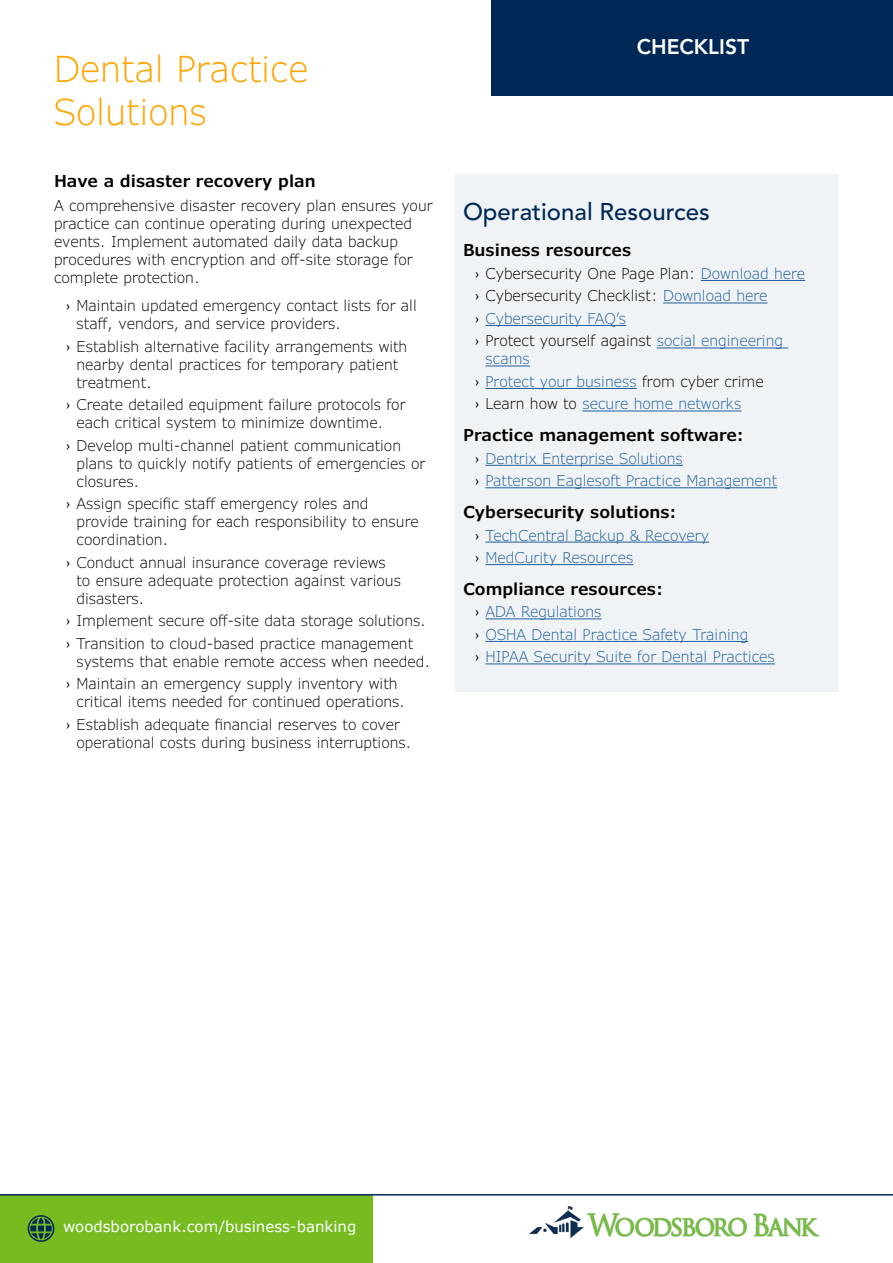
<style>
.page{position:relative;width:893px;height:1263px;background:#fff}
.page>*{position:absolute;margin:0;border:0;box-sizing:border-box;transform-origin:0 0}
.Main_heading{font:300 36px/43.2px "Verdana Pro";color:#ffa400}
.Sub_heading{font:500 24px "Avenir LT Pro";color:#002856}
.t1{font:800 21px "Avenir LT Pro";color:#fff}
.Sub_Sub_head{font:600 16.5px "Verdana Pro";color:#000}
.Main_content{font:300 15px/18px "Verdana Pro";color:#000}
.t2{font:300 15px "Verdana Pro";color:#215e9e}
.t3{font:15px "Verdana";color:#fff}
.s1{font-family:"Serrano Pro";font-weight:400}
.s2{color:#215e9e}
.s3{font-family:"Serrano Pro";font-weight:400;color:#000}
.s4{color:#000}
</style>
<div class="page">
<div style="left:491px;top:1px;width:402px;height:95px;background:#002856"></div>
<img style="left:530px;top:1206px;width:288px;height:31px">
<div style="left:0;top:1195px;width:372px;height:68px;background:#76bc21"></div>
<svg style="left:28px;top:1215px;width:26px;height:27px"></svg>
<hr style="left:0;top:1194px;width:893px;height:1px;background:#002856">
<div style="left:455px;top:174px;width:384px;height:518px;background:#eff3f5"></div>
<hr style="left:701px;top:280px;width:104px;height:1px;background:#215e9e">
<hr style="left:663px;top:303px;width:104px;height:1px;background:#215e9e">
<hr style="left:485px;top:325px;width:141px;height:1px;background:#215e9e">
<hr style="left:657px;top:348px;width:131px;height:1px;background:#215e9e">
<hr style="left:485px;top:366px;width:45px;height:1px;background:#215e9e">
<hr style="left:485px;top:388px;width:152px;height:1px;background:#215e9e">
<hr style="left:582px;top:411px;width:159px;height:1px;background:#215e9e">
<hr style="left:485px;top:465px;width:198px;height:1px;background:#215e9e">
<hr style="left:485px;top:487px;width:292px;height:1px;background:#215e9e">
<hr style="left:485px;top:542px;width:224px;height:1px;background:#215e9e">
<hr style="left:485px;top:564px;width:148px;height:1px;background:#215e9e">
<hr style="left:485px;top:618px;width:117px;height:1px;background:#215e9e">
<hr style="left:485px;top:641px;width:263px;height:1px;background:#215e9e">
<hr style="left:485px;top:663px;width:290px;height:1px;background:#215e9e">
<p class="Main_heading" style="left:54px;top:47px;width:256px">Dental Practice<br>Solutions</p>
<p class="Sub_Sub_head" style="left:54px;top:170px;width:263px">Have a disaster recovery plan</p>
<p class="Main_content" style="left:54px;top:196px;width:380px">A comprehensive disaster recovery plan ensures your practice can continue operating during unexpected events. Implement automated daily data backup procedures with encryption and off-site storage for complete protection.</p>
<p class="Main_content" style="left:76px;top:297px;width:342px;text-indent:-10px"><span class="s1">›</span> Maintain updated emergency contact lists for all staff, vendors, and service providers.</p>
<p class="Main_content" style="left:76px;top:337px;width:332px;text-indent:-10px"><span class="s1">›</span> Establish alternative facility arrangements with nearby dental practices for temporary patient treatment.</p>
<p class="Main_content" style="left:76px;top:396px;width:331px;text-indent:-10px"><span class="s1">›</span> Create detailed equipment failure protocols for each critical system to minimize downtime.</p>
<p class="Main_content" style="left:76px;top:436px;width:350px;text-indent:-10px"><span class="s1">›</span> Develop multi-channel patient communication plans to quickly notify patients of emergencies or closures.</p>
<p class="Main_content" style="left:76px;top:495px;width:344px;text-indent:-10px"><span class="s1">›</span> Assign specific staff emergency roles and provide training for each responsibility to ensure coordination.</p>
<p class="Main_content" style="left:76px;top:553px;width:326px;text-indent:-10px"><span class="s1">›</span> Conduct annual insurance coverage reviews to ensure adequate protection against various disasters.</p>
<p class="Main_content" style="left:66px;top:612px;width:362px"><span class="s1">›</span> Implement secure off-site data storage solutions.</p>
<p class="Main_content" style="left:76px;top:634px;width:355px;text-indent:-10px"><span class="s1">›</span> Transition to cloud-based practice management systems that enable remote access when needed.</p>
<p class="Main_content" style="left:76px;top:675px;width:330px;text-indent:-10px"><span class="s1">›</span> Maintain an emergency supply inventory with critical items needed for continued operations.</p>
<p class="Main_content" style="left:76px;top:715px;width:336px;text-indent:-10px"><span class="s1">›</span> Establish adequate financial reserves to cover operational costs during business interruptions.</p>
<h3 class="t1" style="left:637px;top:35px;width:114px">CHECKLIST</h3>
<p class="Sub_heading" style="left:463px;top:198px;width:248px">Operational Resources</p>
<p class="Sub_Sub_head" style="left:463px;top:240px;width:170px">Business resources</p>
<p class="Main_content" style="left:475px;top:265px;width:332px"><span class="s1">›</span> Cybersecurity One Page Plan: <span class="s2">Download here</span></p>
<p class="Main_content" style="left:475px;top:287px;width:294px"><span class="s1">›</span> Cybersecurity Checklist: <span class="s2">Download here</span></p>
<p class="t2" style="left:475px;top:309px;width:153px"><span class="s3">›</span> Cybersecurity FAQ’s</p>
<p class="Main_content" style="left:485px;top:332px;width:299px;text-indent:-10px"><span class="s1">›</span> Protect yourself against <span class="s2">social engineering scams</span></p>
<p class="t2" style="left:475px;top:372px;width:290px"><span class="s3">›</span> Protect your business <span class="s4">from cyber crime</span></p>
<p class="t2" style="left:475px;top:394px;width:268px"><span class="s3">›</span> <span class="s4">Learn how to</span> secure home networks</p>
<p class="Sub_Sub_head" style="left:463px;top:425px;width:282px">Practice management software:</p>
<p class="t2" style="left:475px;top:449px;width:210px"><span class="s3">›</span> Dentrix Enterprise Solutions</p>
<p class="t2" style="left:475px;top:471px;width:304px"><span class="s3">›</span> Patterson Eaglesoft Practice Management</p>
<p class="Sub_Sub_head" style="left:463px;top:501px;width:215px">Cybersecurity solutions:</p>
<p class="t2" style="left:475px;top:526px;width:236px"><span class="s3">›</span> TechCentral Backup &amp; Recovery</p>
<p class="t2" style="left:475px;top:548px;width:160px"><span class="s3">›</span> MedCurity Resources</p>
<p class="Sub_Sub_head" style="left:463px;top:578px;width:202px">Compliance resources:</p>
<p class="t2" style="left:475px;top:602px;width:128px"><span class="s3">›</span> ADA Regulations</p>
<p class="t2" style="left:475px;top:625px;width:275px"><span class="s3">›</span> OSHA Dental Practice Safety Training</p>
<p class="t2" style="left:475px;top:647px;width:301px"><span class="s3">›</span> HIPAA Security Suite for Dental Practices</p>
<p class="t3" style="left:63px;top:1216px;width:295px">woodsborobank.com/business-banking</p>
</div>
